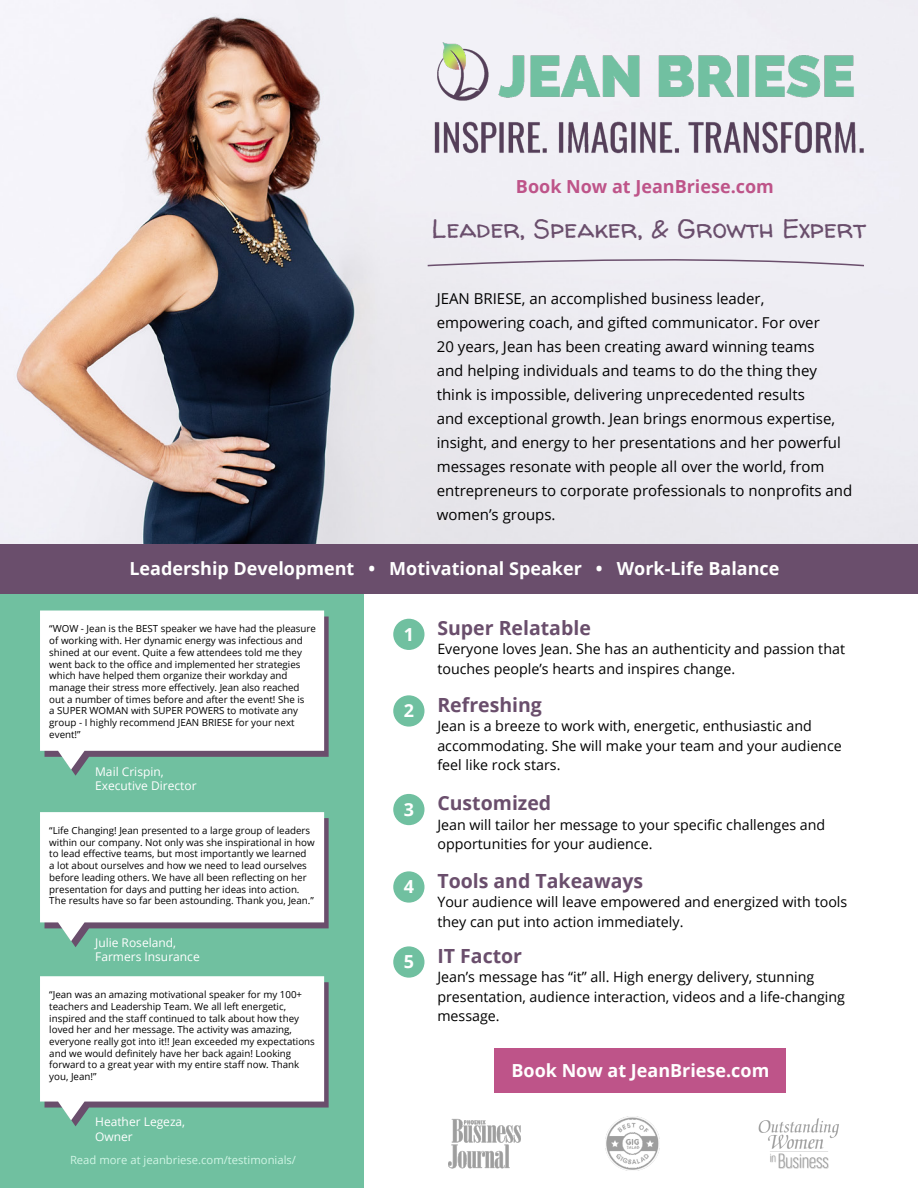
<style>
.page{position:relative;width:918px;height:1188px;background:#fff}
.page>*{position:absolute;margin:0;border:0;box-sizing:border-box;transform-origin:0 0}
.t1{font:26.25px "Walter Turncoat";color:#6a4e6c}
.t2{font:700 19.5px "Open Sans";color:#6a4e6c}
.t3{font:700 18px "Open Sans";color:#fff}
.t4{font:700 18px "Open Sans";color:#be5489}
.t5{font:15px/24px "Open Sans";color:#000}
.t6{font:14.25px/19.5px "Open Sans";color:#000}
.t7{font:12px/14.4px "Open Sans";color:#fff}
.t8{font:11.25px "Open Sans";color:#d0f5e5}
.t9{font:9.75px/11.7px "Open Sans";color:#000}
</style>
<div class="page">
<img style="left:0;top:0;width:918px;height:544px">
<div style="left:0;top:576px;width:363px;height:612px;background:#70c0a0"></div>
<div style="left:0;top:544px;width:918px;height:50px;background:#6a4e6c"></div>
<img style="left:432px;top:37px;width:435px;height:122px">
<div style="left:495px;top:1048px;width:291px;height:45px;background:#be5489"></div>
<svg style="left:71px;top:617px;width:258px;height:159px"></svg>
<svg style="left:40px;top:611px;width:284px;height:159px;background:#eef3f2"></svg>
<svg style="left:40px;top:812px;width:289px;height:135px;background:#e3ecea"></svg>
<svg style="left:40px;top:976px;width:289px;height:150px;background:#e6eeeb"></svg>
<img style="left:758px;top:1118px;width:81px;height:51px">
<img style="left:605px;top:1117px;width:54px;height:54px">
<img style="left:448px;top:1118px;width:72px;height:51px">
<svg style="left:426px;top:253px;width:440px;height:14px;background:#e0dce4"></svg>
<div style="left:393px;top:619px;width:32px;height:31px;background:#70c0a0;border-radius:50%"></div>
<div style="left:393px;top:695px;width:32px;height:32px;background:#70c0a0;border-radius:50%"></div>
<div style="left:393px;top:794px;width:32px;height:31px;background:#70c0a0;border-radius:50%"></div>
<div style="left:393px;top:871px;width:32px;height:32px;background:#70c0a0;border-radius:50%"></div>
<div style="left:393px;top:946px;width:32px;height:32px;background:#70c0a0;border-radius:50%"></div>
<p class="t4" style="left:516px;top:174px;width:259px">Book Now at JeanBriese.com</p>
<p class="t1" style="left:432px;top:210px;width:436px">Leader, Speaker, &amp; Growth Expert</p>
<p class="t5" style="left:437px;top:286px;width:417px">JEAN BRIESE, an accomplished business leader, empowering coach, and gifted communicator. For over<br>20 years, Jean has been creating award winning teams<br>and helping individuals and teams to do the thing they think is impossible, delivering unprecedented results<br>and exceptional growth. Jean brings enormous expertise, insight, and energy to her presentations and her powerful messages resonate with people all over the world, from entrepreneurs to corporate professionals to nonprofits and women’s groups.</p>
<p class="t3" style="left:129px;top:556px;width:652px">Leadership Development • Motivational Speaker • Work-Life Balance</p>
<p class="t9" style="left:49px;top:623px;width:268px">“WOW - Jean is the BEST speaker we have had the pleasure of working with. Her dynamic energy was infectious and shined at our event. Quite a few attendees told me they went back to the office and implemented her strategies which have helped them organize their workday and manage their stress more effectively. Jean also reached out a number of times before and after the event! She is<br>a SUPER WOMAN with SUPER POWERS to motivate any group - I highly recommend JEAN BRIESE for your next event!”</p>
<p class="t7" style="left:95px;top:764px;width:103px">Mail Crispin,<br>Executive Director</p>
<p class="t9" style="left:49px;top:824px;width:267px">“Life Changing! Jean presented to a large group of leaders within our company. Not only was she inspirational in how to lead effective teams, but most importantly we learned<br>a lot about ourselves and how we need to lead ourselves before leading others. We have all been reflecting on her presentation for days and putting her ideas into action.<br>The results have so far been astounding. Thank you, Jean.”</p>
<p class="t7" style="left:95px;top:935px;width:82px">Julie Roseland,</p>
<p class="t7" style="left:95px;top:950px;width:106px">Farmers Insurance</p>
<p class="t9" style="left:49px;top:989px;width:267px">“Jean was an amazing motivational speaker for my 100+ teachers and Leadership Team. We all left energetic, inspired and the staff continued to talk about how they loved her and her message. The activity was amazing, everyone really got into it!! Jean exceeded my expectations and we would definitely have her back again! Looking forward to a great year with my entire staff now. Thank you, Jean!”</p>
<p class="t7" style="left:95px;top:1114px;width:92px">Heather Legeza,</p>
<p class="t7" style="left:95px;top:1129px;width:39px">Owner</p>
<p class="t8" style="left:70px;top:1152px;width:228px">Read more at jeanbriese.com/testimonials/</p>
<p class="t3" style="left:404px;top:621px;width:12px">1</p>
<p class="t2" style="left:437px;top:614px;width:155px">Super Relatable</p>
<p class="t6" style="left:437px;top:639px;width:409px">Everyone loves Jean. She has an authenticity and passion that touches people’s hearts and inspires change.</p>
<p class="t3" style="left:404px;top:698px;width:12px">2</p>
<p class="t2" style="left:437px;top:691px;width:106px">Refreshing</p>
<p class="t6" style="left:437px;top:716px;width:406px">Jean is a breeze to work with, energetic, enthusiastic and accommodating. She will make your team and your audience feel like rock stars.</p>
<p class="t3" style="left:404px;top:797px;width:12px">3</p>
<p class="t2" style="left:437px;top:789px;width:115px">Customized</p>
<p class="t6" style="left:437px;top:814px;width:389px">Jean will tailor her message to your specific challenges and opportunities for your audience.</p>
<p class="t3" style="left:404px;top:874px;width:12px">4</p>
<p class="t2" style="left:437px;top:867px;width:207px">Tools and Takeaways</p>
<p class="t6" style="left:437px;top:892px;width:411px">Your audience will leave empowered and energized with tools they can put into action immediately.</p>
<p class="t3" style="left:404px;top:949px;width:12px">5</p>
<p class="t2" style="left:437px;top:942px;width:86px">IT Factor</p>
<p class="t6" style="left:437px;top:967px;width:409px">Jean’s message has “it” all. High energy delivery, stunning presentation, audience interaction, videos and a life-changing message.</p>
<p class="t3" style="left:511px;top:1058px;width:259px">Book Now at JeanBriese.com</p>
</div>
